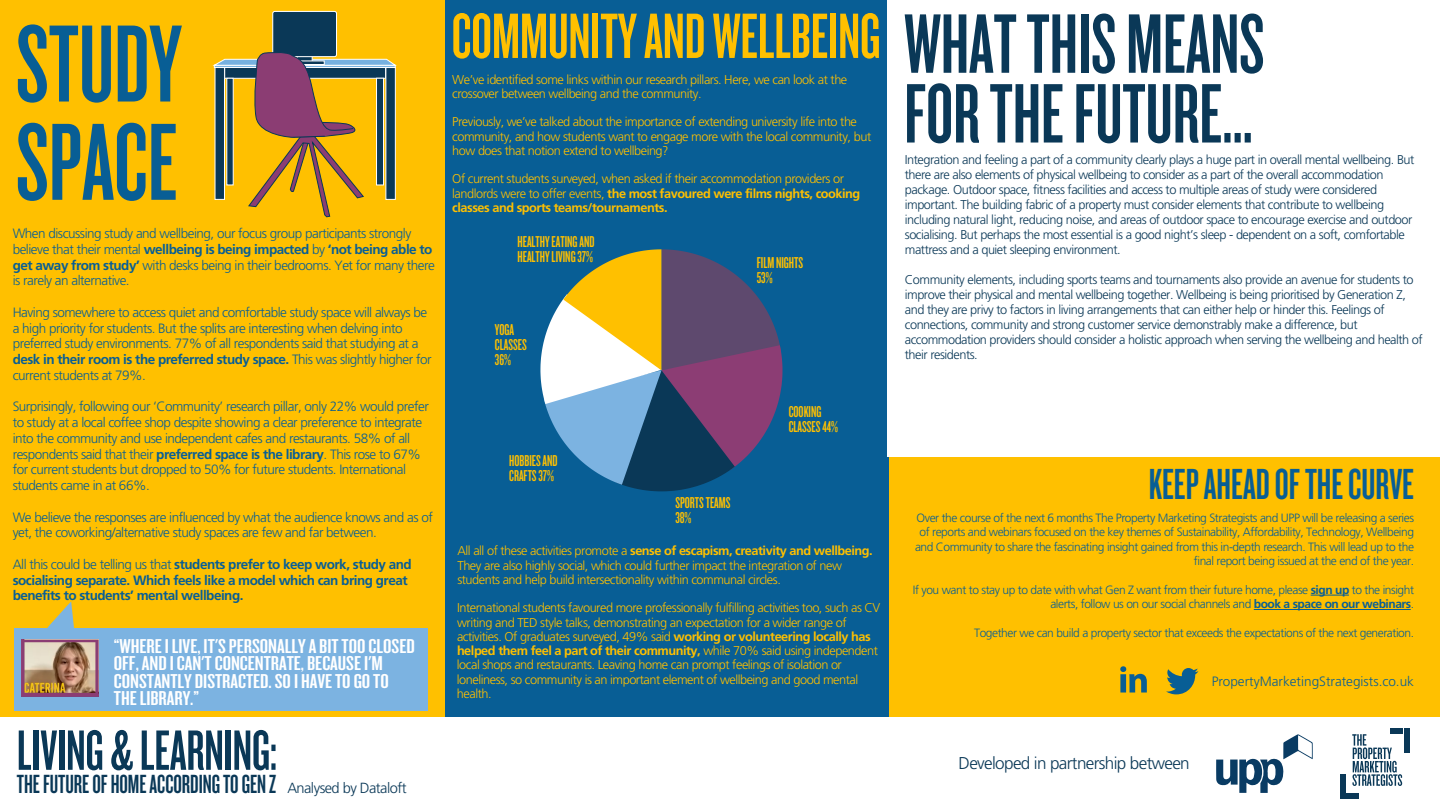
<style>
.page{position:relative;width:1440px;height:810px;background:#fff}
.page>*{position:absolute;margin:0;border:0;box-sizing:border-box;transform-origin:0 0}
.t1{font:114px/98.2px "Knockout HTF47 Bantamweight";color:#085e95}
.t2{font:87.68px/69.8px "Knockout HTF47 Bantamweight";color:#0a3857}
.t3{font:66.53px "Knockout HTF47 Bantamweight";color:#ffc000}
.t4{font:59.03px "Knockout HTF47 Bantamweight";color:#0a3857}
.t5{font:45.15px "Knockout HTF47 Bantamweight";color:#085e95}
.t6{font:27.3px "Knockout HTF47 Bantamweight";color:#0a3857}
.t7{font:20.85px/17.5px "Knockout HTF47 Bantamweight";color:#fff;scale:1.29 1}
.t8{font:300 17.1px "Frutiger";letter-spacing:-.035em;color:#0a3857}
.t9{font:16.35px/14.9px "Knockout HTF47 Bantamweight";color:#ffc000}
.t10{font:300 14.7px "Frutiger";letter-spacing:-.035em;color:#0a3857}
.t11{font:300 13.58px "Frutiger";color:#085e95}
.t12{font:300 13.5px/15.8px "Frutiger";letter-spacing:-.035em;color:#085e95}
.t13{font:700 13.5px/15.8px "Frutiger";letter-spacing:-.035em;color:#085e95}
.t14{font:300 12.75px/14.2px "Frutiger";letter-spacing:-.035em;color:#ffc000}
.t15{font:300 12.75px/15px "Frutiger";letter-spacing:-.035em;color:#0a3857}
.t16{font:300 12px/14.4px "Frutiger";letter-spacing:-.035em;color:#085e95;text-align:right}
.s1{font-weight:700}
.s2{font-weight:300}
</style>
<div class="page">
<div style="left:0;top:0;width:1440px;height:716px;background:#ffc000"></div>
<div style="left:445px;top:0;width:443px;height:717px;background:#085e95"></div>
<div style="left:888px;top:0;width:552px;height:456px;background:#fff"></div>
<hr style="left:1311px;top:595px;width:38px;height:1px;background:#085e95">
<hr style="left:1254px;top:609px;width:157px;height:1px;background:#085e95">
<svg style="left:1352px;top:734px;width:50px;height:52px"></svg>
<div style="left:1340px;top:774px;width:5px;height:25px;background:#0a3857"></div>
<div style="left:1347px;top:793px;width:12px;height:6px;background:#0a3857"></div>
<div style="left:1404px;top:729px;width:6px;height:24px;background:#0a3857"></div>
<div style="left:1390px;top:729px;width:12px;height:5px;background:#0a3857"></div>
<svg style="left:1216px;top:734px;width:97px;height:59px"></svg>
<svg style="left:1120px;top:666px;width:27px;height:27px"></svg>
<svg style="left:1166px;top:668px;width:33px;height:26px"></svg>
<div style="left:14px;top:629px;width:414px;height:82px;background:#7cb3e1"></div>
<img style="left:22px;top:601px;width:77px;height:95px">
<div style="left:273px;top:11px;width:64px;height:46px;background:#0a3857;border-radius:2px"></div>
<div style="left:272px;top:11px;width:65px;height:46px;border:1px solid #fff;border-radius:2px"></div>
<svg style="left:213px;top:50px;width:184px;height:168px"></svg>
<svg style="left:540px;top:249px;width:243px;height:242px"></svg>
<h1 class="t1" style="left:16px;top:16px;width:167px">STUDY<br>SPACE</h1>
<p class="t12" style="left:13px;top:226px;width:424px">When discussing study and wellbeing, our focus group participants strongly believe that their mental <span class="s1">wellbeing is being impacted</span> by <span class="s1">‘not being able to get away from study’</span> with desks being in their bedrooms. Yet for many there is rarely an alternative.</p>
<p class="t12" style="left:13px;top:305px;width:420px">Having somewhere to access quiet and comfortable study space will always be a high priority for students. But the splits are interesting when delving into preferred study environments. 77% of all respondents said that studying at a <span class="s1">desk in their room is the preferred study space.</span> This was slightly higher for current students at 79%.</p>
<p class="t12" style="left:13px;top:399px;width:418px">Surprisingly, following our ‘Community’ research pillar, only 22% would prefer to study at a local coffee shop despite showing a clear preference to integrate into the community and use independent cafes and restaurants. 58% of all respondents said that their <span class="s1">preferred space is the library</span>. This rose to 67% for current students but dropped to 50% for future students. International students came in at 66%.</p>
<p class="t12" style="left:13px;top:509px;width:422px">We believe the responses are influenced by what the audience knows and as of yet, the coworking/alternative study spaces are few and far between.</p>
<p class="t13" style="left:13px;top:556px;width:401px"><span class="s2">All this could be telling us that</span> students prefer to keep work, study and socialising separate. Which feels like a model which can bring great benefits to students’ mental wellbeing.</p>
<h3 class="t7" style="left:114px;top:637px;width:235px">“WHERE I LIVE, IT'S PERSONALLY A BIT TOO CLOSED OFF, AND I CAN'T CONCENTRATE, BECAUSE I'M CONSTANTLY DISTRACTED. SO I HAVE TO GO TO THE LIBRARY.”</h3>
<h3 class="t4" style="left:17px;top:721px;width:262px">LIVING &amp; LEARNING:</h3>
<h3 class="t6" style="left:17px;top:770px;width:261px">THE FUTURE OF HOME ACCORDING TO GEN Z</h3>
<p class="t10" style="left:287px;top:779px;width:121px">Analysed by Dataloft</p>
<h3 class="t3" style="left:452px;top:3px;width:430px">COMMUNITY AND WELLBEING</h3>
<p class="t14" style="left:452px;top:72px;width:397px">We’ve identified some links within our research pillars. Here, we can look at the crossover between wellbeing and the community.</p>
<p class="t14" style="left:452px;top:115px;width:420px">Previously, we’ve talked about the importance of extending university life into the community, and how students want to engage more with the local community, but how does that notion extend to wellbeing?</p>
<p class="t14" style="left:452px;top:172px;width:410px">Of current students surveyed, when asked if their accommodation providers or landlords were to offer events, <span class="s1">the most favoured were films nights, cooking classes and sports teams/tournaments.</span></p>
<p class="t9" style="left:517px;top:234px;width:79px">HEALTHY EATING AND<br>HEALTHY LIVING 37%</p>
<p class="t9" style="left:495px;top:323px;width:33px">YOGA<br>CLASSES<br>36%</p>
<p class="t9" style="left:509px;top:453px;width:50px">HOBBIES AND<br>CRAFTS 37%</p>
<p class="t9" style="left:757px;top:255px;width:48px">FILM NIGHTS<br>53%</p>
<p class="t9" style="left:675px;top:495px;width:57px">SPORTS TEAMS<br>38%</p>
<p class="t9" style="left:789px;top:404px;width:51px">COOKING<br>CLASSES 44%</p>
<p class="t14" style="left:457px;top:544px;width:417px">All all of these activities promote a <span class="s1">sense of escapism, creativity and wellbeing.<br></span>They are also highly social, which could further impact the integration of new students and help build intersectionality within communal circles.</p>
<p class="t14" style="left:457px;top:601px;width:425px">International students favoured more professionally fulfilling activities too, such as CV writing and TED style talks, demonstrating an expectation for a wider range of activities. Of graduates surveyed, 49% said <span class="s1">working or volunteering locally has helped them feel a part of their community,</span> while 70% said using independent local shops and restaurants. Leaving home can prompt feelings of isolation or loneliness, so community is an important element of wellbeing and good mental health.</p>
<h2 class="t2" style="left:904px;top:10px;width:362px">WHAT THIS MEANS<br>FOR THE FUTURE…</h2>
<p class="t15" style="left:905px;top:153px;width:511px">Integration and feeling a part of a community clearly plays a huge part in overall mental wellbeing. But there are also elements of physical wellbeing to consider as a part of the overall accommodation package. Outdoor space, fitness facilities and access to multiple areas of study were considered important. The building fabric of a property must consider elements that contribute to wellbeing including natural light, reducing noise, and areas of outdoor space to encourage exercise and outdoor socialising. But perhaps the most essential is a good night’s sleep - dependent on a soft, comfortable mattress and a quiet sleeping environment.</p>
<p class="t15" style="left:905px;top:272px;width:519px">Community elements, including sports teams and tournaments also provide an avenue for students to improve their physical and mental wellbeing together. Wellbeing is being prioritised by Generation Z, and they are privy to factors in living arrangements that can either help or hinder this. Feelings of connections, community and strong customer service demonstrably make a difference, but accommodation providers should consider a holistic approach when serving the wellbeing and health of their residents.</p>
<h3 class="t5" style="left:1149px;top:462px;width:267px">KEEP AHEAD OF THE CURVE</h3>
<p class="t16" style="left:915px;top:511px;width:501px">Over the course of the next 6 months The Property Marketing Strategists and UPP will be releasing a series of reports and webinars focused on the key themes of Sustainability, Affordability, Technology, Wellbeing and Community to share the fascinating insight gained from this in-depth research. This will lead up to the final report being issued at the end of the year.</p>
<p class="t16" style="left:913px;top:583px;width:503px">If you want to stay up to date with what Gen Z want from their future home, please <span class="s1">sign up</span> to the insight alerts, follow us on our social channels and <span class="s1">book a space on our webinars</span>.</p>
<p class="t16" style="left:974px;top:626px;width:441px">Together we can build a property sector that exceeds the expectations of the next generation.</p>
<p class="t11" style="left:1212px;top:674px;width:204px">PropertyMarketingStrategists.co.uk</p>
<h3 class="t8" style="left:959px;top:753px;width:233px">Developed in partnership between</h3>
</div>
